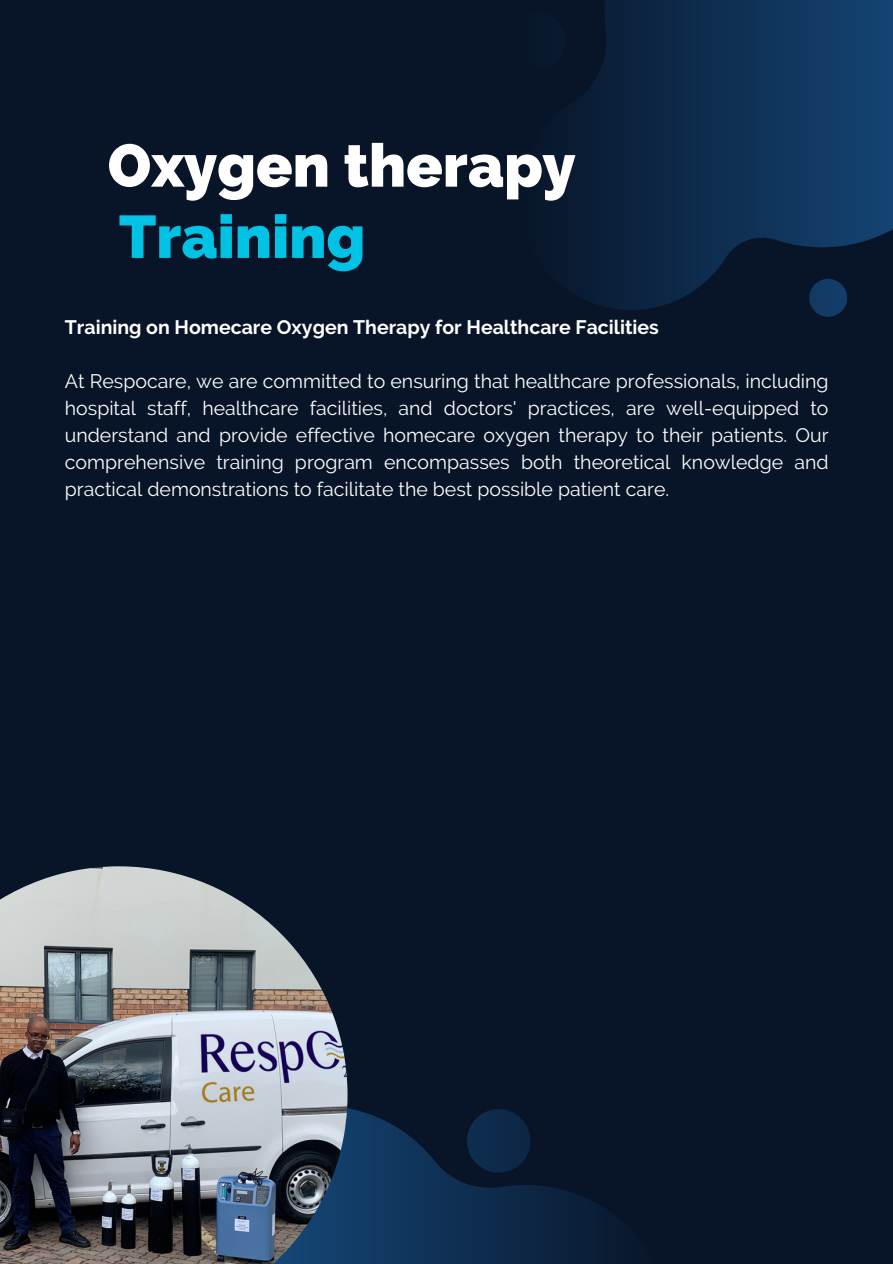
<style>
.page{position:relative;width:893px;height:1264px;background:#fff}
.page>*{position:absolute;margin:0;border:0;box-sizing:border-box;transform-origin:0 0}
.t1{font:800 60px "Raleway";color:#fff}
.t2{font:800 60px "Raleway";color:#00c2e4}
.t3{font:19.5px/27px "Raleway";color:#fff;text-align:justify}
.t4{font:700 19.5px "Raleway";color:#fff}
</style>
<div class="page">
<div style="left:0;top:0;width:892px;height:1263px;background:#081427"></div>
<svg style="left:347px;top:1081px;width:272px;height:182px"></svg>
<svg style="left:467px;top:1109px;width:63px;height:63px"></svg>
<svg style="left:568px;top:0;width:324px;height:310px"></svg>
<svg style="left:809px;top:279px;width:38px;height:37px"></svg>
<img style="left:0;top:866px;width:347px;height:397px">
<p class="t1" style="left:108px;top:130px;width:469px">Oxygen therapy</p>
<p class="t2" style="left:119px;top:201px;width:248px">Training</p>
<p class="t4" style="left:65px;top:315px;width:595px">Training on Homecare Oxygen Therapy for Healthcare Facilities</p>
<p class="t3" style="left:65px;top:367px;width:765px">At Respocare, we are committed to ensuring that healthcare professionals, including hospital staff, healthcare facilities, and doctors' practices, are well-equipped to understand and provide effective homecare oxygen therapy to their patients. Our comprehensive training program encompasses both theoretical knowledge and practical demonstrations to facilitate the best possible patient care.</p>
</div>
